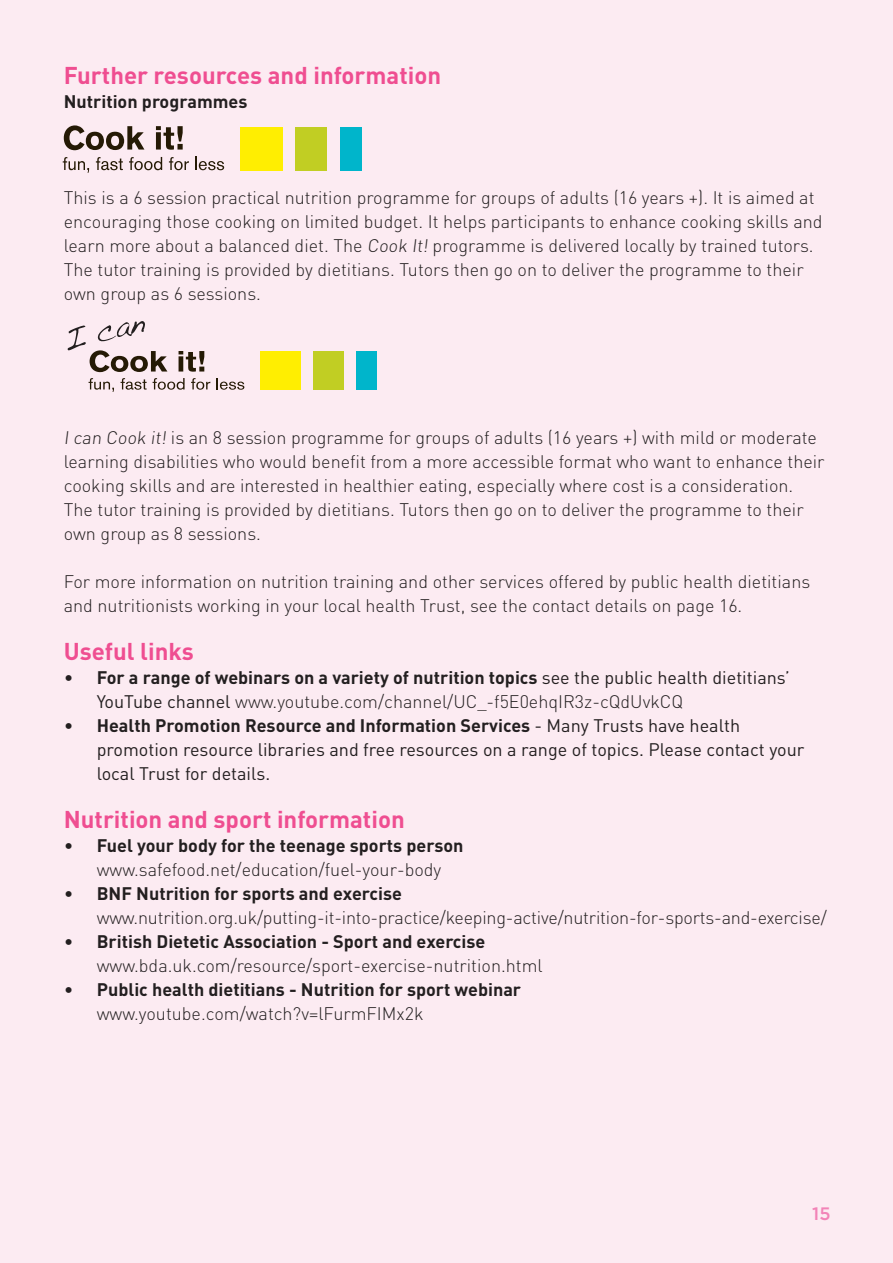
<style>
.page{position:relative;width:893px;height:1263px;background:#fcebf2}
.page>*{position:absolute;margin:0;border:0;box-sizing:border-box;transform-origin:0 0}
.t1{font:700 24px "DIN";color:#ef4e91}
.t2{font:300 18px/24px "DIN";color:#231f20}
.t3{font:700 18px "DIN";color:#231f20}
.t4{font:18px/24px "DIN";color:#231f20}
.t5{font:500 18px "Gotham";color:#ef59a1}
.s1{font-weight:700}
.s2{font-weight:400}
.s3{font-weight:300}
</style>
<div class="page">
<svg style="left:64px;top:125px;width:80px;height:25px"></svg>
<svg style="left:156px;top:126px;width:27px;height:24px"></svg>
<div style="left:240px;top:127px;width:42px;height:43px;background:#ffee01"></div>
<div style="left:295px;top:127px;width:32px;height:43px;background:#c1ce23"></div>
<div style="left:340px;top:127px;width:21px;height:43px;background:#00b5cb"></div>
<svg style="left:63px;top:157px;width:26px;height:16px"></svg>
<svg style="left:96px;top:157px;width:27px;height:13px"></svg>
<svg style="left:129px;top:157px;width:33px;height:13px"></svg>
<svg style="left:169px;top:157px;width:20px;height:13px"></svg>
<svg style="left:196px;top:157px;width:28px;height:13px"></svg>
<svg style="left:179px;top:351px;width:25px;height:21px"></svg>
<div style="left:260px;top:352px;width:41px;height:38px;background:#ffee01"></div>
<div style="left:313px;top:352px;width:31px;height:38px;background:#c1ce23"></div>
<div style="left:356px;top:352px;width:21px;height:38px;background:#00b5cb"></div>
<svg style="left:89px;top:378px;width:25px;height:14px"></svg>
<svg style="left:121px;top:378px;width:26px;height:12px"></svg>
<svg style="left:153px;top:378px;width:32px;height:12px"></svg>
<svg style="left:191px;top:378px;width:19px;height:12px"></svg>
<svg style="left:217px;top:378px;width:27px;height:12px"></svg>
<svg style="left:68px;top:321px;width:99px;height:51px"></svg>
<p class="t1" style="left:64px;top:59px;width:379px">Further resources and information</p>
<p class="t3" style="left:64px;top:89px;width:185px">Nutrition programmes</p>
<p class="t2" style="left:64px;top:185px;width:760px">This is a 6 session practical nutrition programme for groups of adults (16 years +). It is aimed at encouraging those cooking on limited budget. It helps participants to enhance cooking skills and learn more about a balanced diet. The Cook It! programme is delivered locally by trained tutors.<br>The tutor training is provided by dietitians. Tutors then go on to deliver the programme to their own group as 6 sessions.</p>
<p class="t2" style="left:64px;top:425px;width:762px">I can Cook it! is an 8 session programme for groups of adults (16 years +) with mild or moderate learning disabilities who would benefit from a more accessible format who want to enhance their cooking skills and are interested in healthier eating, especially where cost is a consideration.<br>The tutor training is provided by dietitians. Tutors then go on to deliver the programme to their own group as 8 sessions.</p>
<p class="t2" style="left:64px;top:569px;width:748px">For more information on nutrition training and other services offered by public health dietitians and nutritionists working in your local health Trust, see the contact details on page 16.</p>
<p class="t1" style="left:64px;top:635px;width:132px">Useful links</p>
<p class="t2" style="left:97px;top:665px;width:694px;text-indent:-33px">• <span class="s1">For a range of webinars on a variety of nutrition topics</span> <span class="s2">see the public health dietitians’<br>YouTube channel</span> www.youtube.com/channel/UC_-f5E0ehqIR3z-cQdUvkCQ</p>
<p class="t4" style="left:97px;top:713px;width:709px;text-indent:-33px"><span class="s3">•</span> <span class="s1">Health Promotion Resource and Information Services</span> - Many Trusts have health promotion resource libraries and free resources on a range of topics. Please contact your local Trust for details.</p>
<p class="t1" style="left:64px;top:803px;width:343px">Nutrition and sport information</p>
<p class="t3" style="left:64px;top:833px;width:401px"><span class="s3">•</span> Fuel your body for the teenage sports person</p>
<p class="t2" style="left:97px;top:857px;width:346px">www.safefood.net/education/fuel-your-body</p>
<p class="t3" style="left:64px;top:881px;width:340px"><span class="s3">•</span> BNF Nutrition for sports and exercise</p>
<p class="t2" style="left:97px;top:905px;width:731px">www.nutrition.org.uk/putting-it-into-practice/keeping-active/nutrition-for-sports-and-exercise/</p>
<p class="t3" style="left:64px;top:929px;width:423px"><span class="s3">•</span> British Dietetic Association - Sport and exercise</p>
<p class="t2" style="left:97px;top:953px;width:447px">www.bda.uk.com/resource/sport-exercise-nutrition.html</p>
<p class="t3" style="left:64px;top:977px;width:459px"><span class="s3">•</span> Public health dietitians - Nutrition for sport webinar</p>
<p class="t2" style="left:97px;top:1001px;width:328px">www.youtube.com/watch?v=lFurmFIMx2k</p>
<p class="t5" style="left:812px;top:1203px;width:20px">15</p>
</div>
